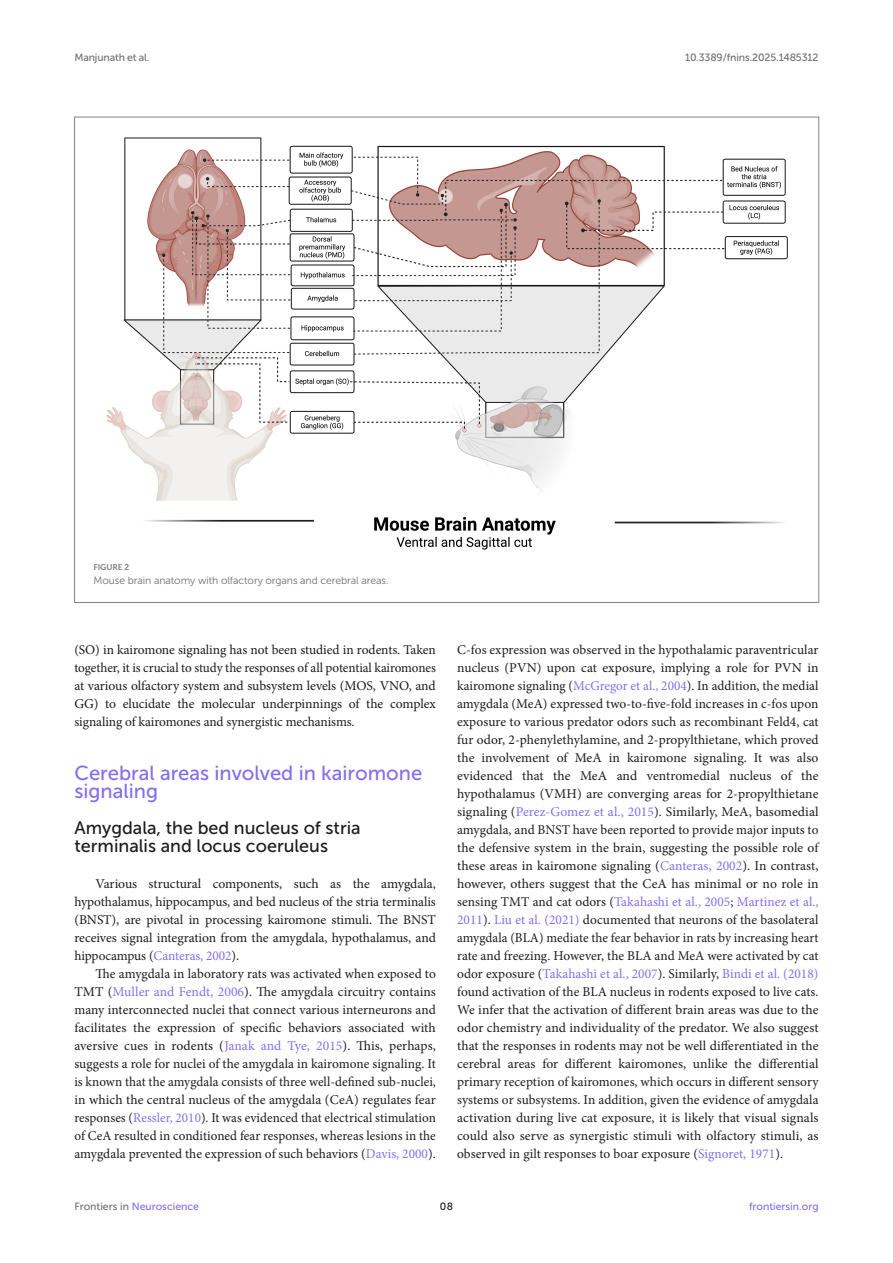
<style>
.page{position:relative;width:893px;height:1263px;background:#fff}
.page>*{position:absolute;margin:0;border:0;box-sizing:border-box;transform-origin:0 0}
.HEAD_1{font:20.25px/18px "Museo Sans 500";color:#856df0}
.HEAD_2_after_HEAD_1{font:18px/18px "Museo Sans 500";color:#1b1c1b}
.TEXT{font:13.5px/18px "Minion Pro";letter-spacing:-.005em;color:#1b1c1b;text-align:justify}
.FIG_LEG{font:10.5px "Museo Sans 300";letter-spacing:-.01em;color:#706f70}
.t1{font:10.5px "Museo Sans 500";letter-spacing:-.015em;color:#706f70}
.t2{font:10.5px "Museo Sans 500";color:#856df0}
.t3{font:10.5px "Museo Sans 500";color:#1b1c1b}
.FIG_HD{font:8.25px "Museo Sans 700";letter-spacing:-.01em;color:#7e7f7f}
.s1{color:#856df0}
.s2{color:#706f70}
</style>
<div class="page">
<img style="left:106px;top:137px;width:682px;height:413px">
<p class="t1" style="left:74px;top:51px;width:77px">Manjunath et al.</p>
<p class="t1" style="left:685px;top:51px;width:135px">10.3389/fnins.2025.1485312</p>
<p class="FIG_HD" style="left:94px;top:563px;width:37px">FIGURE 2</p>
<p class="FIG_LEG" style="left:94px;top:574px;width:297px">Mouse brain anatomy with olfactory organs and cerebral areas.</p>
<p class="TEXT" style="left:74px;top:641px;width:363px">(SO) in kairomone signaling has not been studied in rodents. Taken together, it is crucial to study the responses of all potential kairomones at various olfactory system and subsystem levels (MOS, VNO, and GG) to elucidate the molecular underpinnings of the complex signaling of kairomones and synergistic mechanisms.</p>
<p class="HEAD_1" style="left:74px;top:764px;width:349px">Cerebral areas involved in kairomone signaling</p>
<p class="HEAD_2_after_HEAD_1" style="left:74px;top:819px;width:288px">Amygdala, the bed nucleus of stria terminalis and locus coeruleus</p>
<p class="TEXT" style="left:74px;top:875px;width:363px;text-indent:21px">Various structural components, such as the amygdala, hypothalamus, hippocampus, and bed nucleus of the stria terminalis (BNST), are pivotal in processing kairomone stimuli. The BNST receives signal integration from the amygdala, hypothalamus, and hippocampus (<span class="s1">Canteras, 2002</span>).</p>
<p class="TEXT" style="left:74px;top:965px;width:363px;text-indent:21px">The amygdala in laboratory rats was activated when exposed to TMT (<span class="s1">Muller and Fendt, 2006</span>). The amygdala circuitry contains many interconnected nuclei that connect various interneurons and facilitates the expression of specific behaviors associated with aversive cues in rodents (<span class="s1">Janak and Tye, 2015</span>). This, perhaps, suggests a role for nuclei of the amygdala in kairomone signaling. It is known that the amygdala consists of three well-defined sub-nuclei, in which the central nucleus of the amygdala (CeA) regulates fear responses (<span class="s1">Ressler, 2010</span>). It was evidenced that electrical stimulation of CeA resulted in conditioned fear responses, whereas lesions in the amygdala prevented the expression of such behaviors (<span class="s1">Davis, 2000</span>).</p>
<p class="TEXT" style="left:457px;top:641px;width:363px">C-fos expression was observed in the hypothalamic paraventricular nucleus (PVN) upon cat exposure, implying a role for PVN in kairomone signaling (<span class="s1">McGregor et al., 2004</span>). In addition, the medial amygdala (MeA) expressed two-to-five-fold increases in c-fos upon exposure to various predator odors such as recombinant Feld4, cat fur odor, 2-phenylethylamine, and 2-propylthietane, which proved the involvement of MeA in kairomone signaling. It was also evidenced that the MeA and ventromedial nucleus of the hypothalamus (VMH) are converging areas for 2-propylthietane signaling (<span class="s1">Perez-Gomez et al., 2015</span>). Similarly, MeA, basomedial amygdala, and BNST have been reported to provide major inputs to the defensive system in the brain, suggesting the possible role of these areas in kairomone signaling (<span class="s1">Canteras, 2002</span>). In contrast, however, others suggest that the CeA has minimal or no role in sensing TMT and cat odors (<span class="s1">Takahashi et al., 2005</span>; <span class="s1">Martinez et al., 2011</span>). <span class="s1">Liu et al. (2021)</span> documented that neurons of the basolateral amygdala (BLA) mediate the fear behavior in rats by increasing heart rate and freezing. However, the BLA and MeA were activated by cat odor exposure (<span class="s1">Takahashi et al., 2007</span>). Similarly, <span class="s1">Bindi et al. (2018) </span>found activation of the BLA nucleus in rodents exposed to live cats.<br>We infer that the activation of different brain areas was due to the odor chemistry and individuality of the predator. We also suggest that the responses in rodents may not be well differentiated in the cerebral areas for different kairomones, unlike the differential primary reception of kairomones, which occurs in different sensory systems or subsystems. In addition, given the evidence of amygdala activation during live cat exposure, it is likely that visual signals could also serve as synergistic stimuli with olfactory stimuli, as observed in gilt responses to boar exposure (<span class="s1">Signoret, 1971</span>).</p>
<p class="t2" style="left:74px;top:1200px;width:126px"><span class="s2">Frontiers in</span> Neuroscience</p>
<p class="t3" style="left:440px;top:1200px;width:15px">08</p>
<p class="t2" style="left:749px;top:1200px;width:71px">frontiersin.org</p>
</div>
